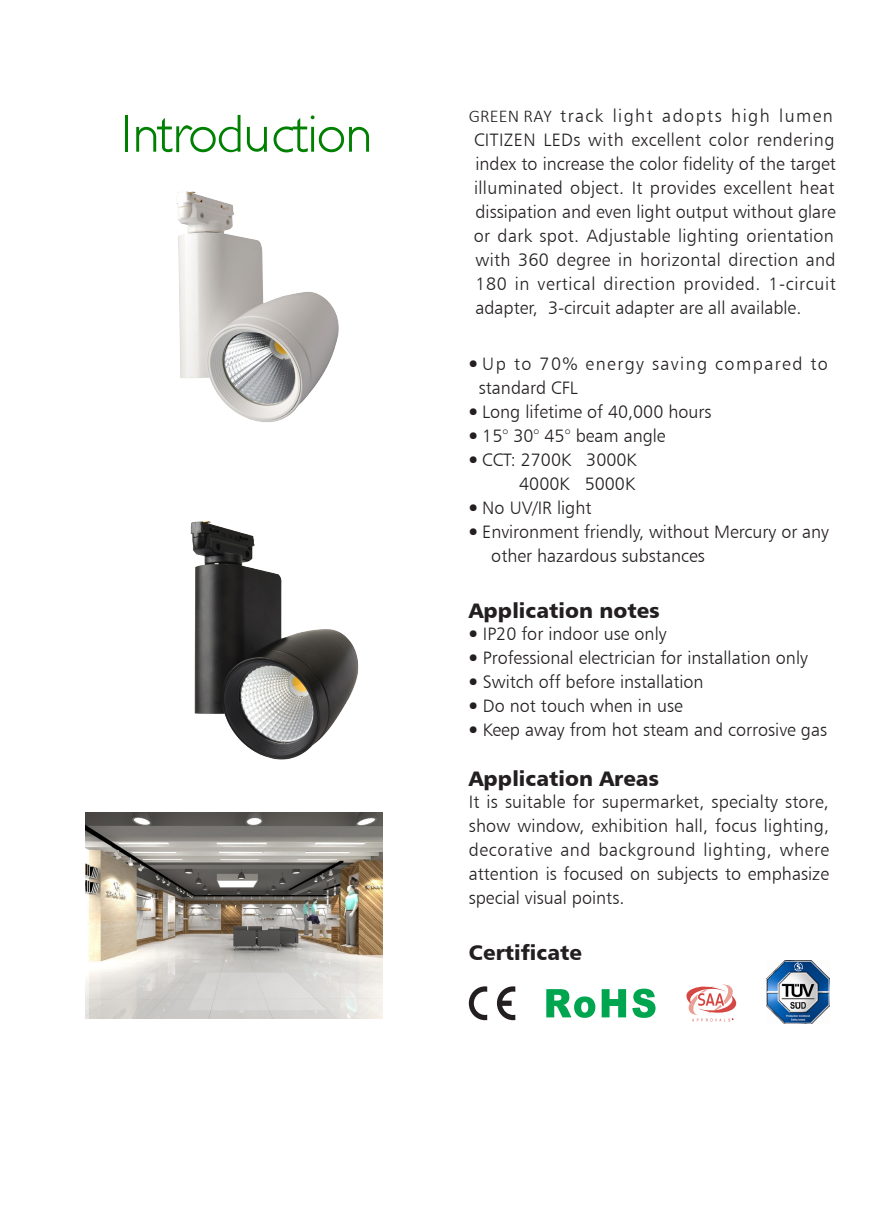
<style>
.page{position:relative;width:893px;height:1212px;background:#fff}
.page>*{position:absolute;margin:0;border:0;box-sizing:border-box;transform-origin:0 0}
.t1{font:54px "Junien Light Tryout";color:#008000}
.t2{font:21px "Humanist 777 BT Black B";color:#231f20}
.t3{font:18px/24px "Humanist 777 BT Light B";color:#231f20;text-align:right}
.t4{font:18px/24px "Humanist 777 BT Light B";letter-spacing:.02em;color:#231f20}
.t5{font:18px/24px "Humanist 777 BT Light B";letter-spacing:.08em;color:#231f20}
.s1{font-family:"Calibri";font-weight:300}
</style>
<div class="page">
<img style="left:85px;top:812px;width:297px;height:206px">
<img style="left:176px;top:191px;width:163px;height:231px">
<img style="left:190px;top:521px;width:169px;height:239px">
<svg style="left:469px;top:986px;width:18px;height:34px"></svg>
<svg style="left:497px;top:986px;width:18px;height:34px"></svg>
<svg style="left:546px;top:989px;width:109px;height:29px"></svg>
<svg style="left:686px;top:984px;width:50px;height:37px"></svg>
<img style="left:766px;top:960px;width:63px;height:63px">
<h1 class="t1" style="left:121px;top:100px;width:253px">Introduction</h1>
<p class="t4" style="left:469px;top:103px;width:369px"><span class="s1">GREEN RAY</span> track light adopts high lumen CITIZEN LEDs with excellent color rendering index to increase the color fidelity of the target illuminated object. It provides excellent heat dissipation and even light output without glare or dark spot. Adjustable lighting orientation with 360 degree in horizontal direction and 180 in vertical direction provided. 1-circuit adapter, 3-circuit adapter are all available.</p>
<p class="t5" style="left:479px;top:352px;width:351px;text-indent:-10px"><sup>●</sup> Up to 70% energy saving compared to standard CFL</p>
<p class="t3" style="left:469px;top:400px;width:244px"><sup>●</sup> Long lifetime of 40,000 hours</p>
<p class="t3" style="left:469px;top:424px;width:198px"><sup>●</sup> 15° 30° 45° beam angle</p>
<p class="t3" style="left:469px;top:448px;width:169px"><sup>●</sup> CCT: 2700K 3000K<br>4000K 5000K</p>
<p class="t3" style="left:469px;top:496px;width:124px"><sup>●</sup> No UV/IR light</p>
<p class="t3" style="left:491px;top:520px;width:339px;text-align:left;text-indent:-22px"><sup>●</sup> Environment friendly, without Mercury or any other hazardous substances</p>
<p class="t2" style="left:469px;top:598px;width:192px">Application notes</p>
<p class="t3" style="left:469px;top:621px;width:199px"><sup>●</sup> IP20 for indoor use only</p>
<p class="t3" style="left:469px;top:645px;width:341px"><sup>●</sup> Professional electrician for installation only</p>
<p class="t3" style="left:469px;top:669px;width:236px"><sup>●</sup> Switch off before installation</p>
<p class="t3" style="left:469px;top:693px;width:215px"><sup>●</sup> Do not touch when in use</p>
<p class="t3" style="left:469px;top:717px;width:360px"><sup>●</sup> Keep away from hot steam and corrosive gas</p>
<p class="t2" style="left:469px;top:766px;width:192px">Application Areas</p>
<p class="t3" style="left:469px;top:789px;width:362px;text-align:justify">It is suitable for supermarket, specialty store, show window, exhibition hall, focus lighting, decorative and background lighting, where attention is focused on subjects to emphasize special visual points.</p>
<p class="t2" style="left:469px;top:939px;width:115px">Certificate</p>
</div>
